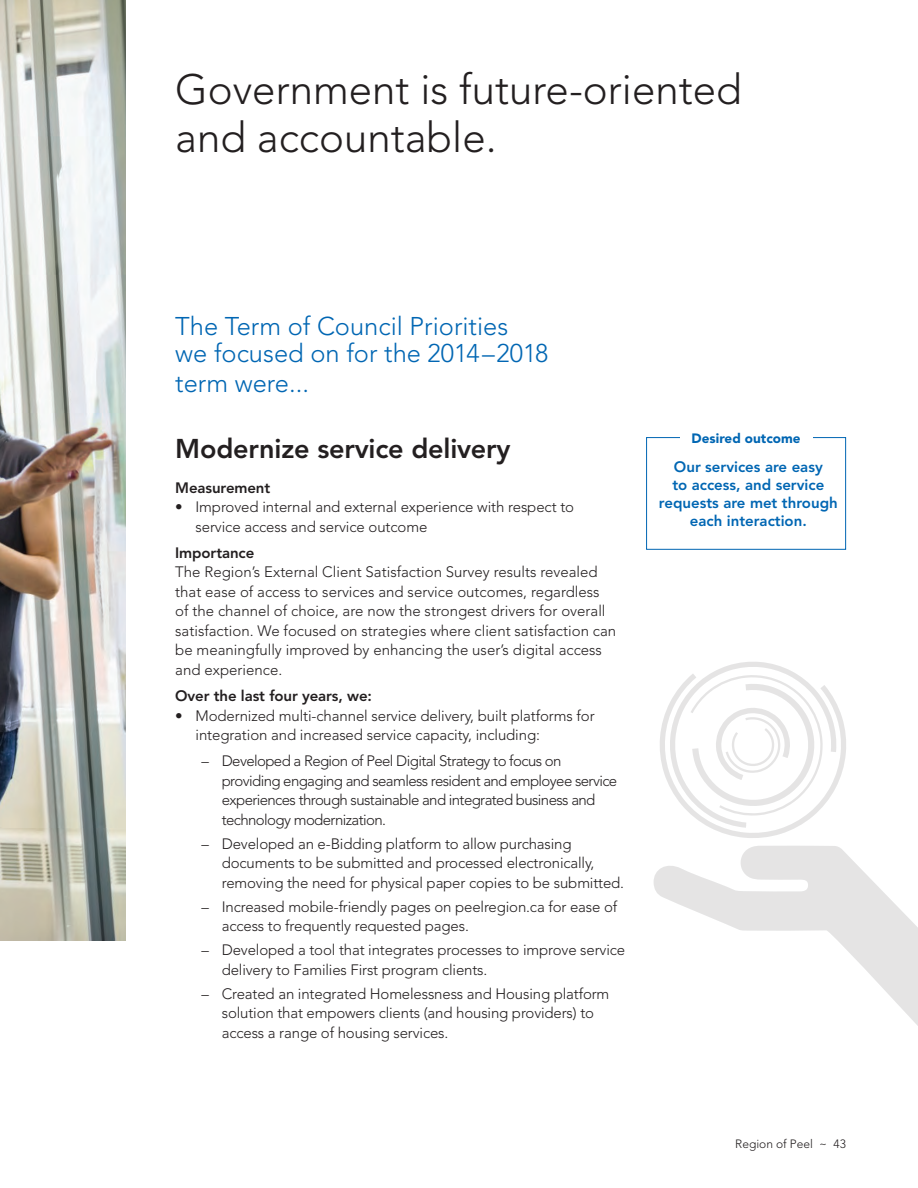
<style>
.page{position:relative;width:918px;height:1188px;background:#fff}
.page>*{position:absolute;margin:0;border:0;box-sizing:border-box;transform-origin:0 0}
.t1{font:300 42px/48px "Avenir LT Std";color:#231f20}
.t2{font:800 27px "Avenir LT Std";letter-spacing:-.005em;color:#231f20}
.t3{font:300 25.5px/27px "Avenir LT Std";color:#0166b3}
.bullet{font:300 15px/19.5px "Avenir LT Std";letter-spacing:-.01em;color:#231f20}
.bullet-2{font:300 15px/19.5px "Avenir LT Std";letter-spacing:-.04em;color:#231f20}
.t4{font:800 15px/18px "Avenir LT Std";color:#0166b3;text-align:center}
.t5{font:800 15px "Avenir LT Std";letter-spacing:-.005em;color:#231f20}
.names{font:900 13.5px "Avenir LT Std";color:#0166b3}
.t6{font:300 12px "Avenir LT Std";color:#231f20}
</style>
<div class="page">
<img style="left:0;top:0;width:126px;height:941px">
<div style="left:646px;top:437px;width:200px;height:113px;border:1px solid #0166b3"></div>
<div style="left:680px;top:430px;width:132px;height:16px;background:#fff"></div>
<svg style="left:653px;top:846px;width:265px;height:180px"></svg>
<svg style="left:660px;top:662px;width:186px;height:176px"></svg>
<h2 class="t1" style="left:175px;top:65px;width:568px">Government is future-oriented and accountable.</h2>
<p class="t3" style="left:175px;top:313px;width:375px">The Term of Council Priorities<br>we focused on for the 2014–2018</p>
<p class="t3" style="left:175px;top:370px;width:135px">term were...</p>
<p class="t2" style="left:175px;top:433px;width:337px">Modernize service delivery</p>
<p class="t5" style="left:175px;top:478px;width:97px">Measurement</p>
<p class="bullet" style="left:196px;top:497px;width:380px;text-indent:-20px">• Improved internal and external experience with respect to service access and service outcome</p>
<p class="t5" style="left:175px;top:544px;width:81px">Importance</p>
<p class="bullet" style="left:175px;top:562px;width:442px">The Region’s External Client Satisfaction Survey results revealed that ease of access to services and service outcomes, regardless of the channel of choice, are now the strongest drivers for overall satisfaction. We focused on strategies where client satisfaction can be meaningfully improved by enhancing the user’s digital access and experience.</p>
<p class="t5" style="left:175px;top:687px;width:198px">Over the last four years, we:</p>
<p class="bullet" style="left:196px;top:706px;width:401px;text-indent:-20px">• Modernized multi-channel service delivery, built platforms for integration and increased service capacity, including:</p>
<p class="bullet-2" style="left:222px;top:751px;width:397px;text-indent:-20px">– Developed a Region of Peel Digital Strategy to focus on providing engaging and seamless resident and employee service experiences through sustainable and integrated business and technology modernization.</p>
<p class="bullet" style="left:222px;top:834px;width:404px;text-indent:-20px">– Developed an e-Bidding platform to allow purchasing documents to be submitted and processed electronically, removing the need for physical paper copies to be submitted.</p>
<p class="bullet" style="left:222px;top:897px;width:397px;text-indent:-20px">– Increased mobile-friendly pages on peelregion.ca for ease of access to frequently requested pages.</p>
<p class="bullet" style="left:222px;top:940px;width:405px;text-indent:-20px">– Developed a tool that integrates processes to improve service delivery to Families First program clients.</p>
<p class="bullet" style="left:222px;top:984px;width:389px;text-indent:-20px">– Created an integrated Homelessness and Housing platform solution that empowers clients (and housing providers) to access a range of housing services.</p>
<p class="names" style="left:692px;top:430px;width:110px">Desired outcome</p>
<h2 class="t4" style="left:659px;top:458px;width:180px">Our services are easy<br>to access, and service requests are met through each interaction.</h2>
<p class="t6" style="left:735px;top:1137px;width:112px">Region of Peel ~ 43</p>
</div>
